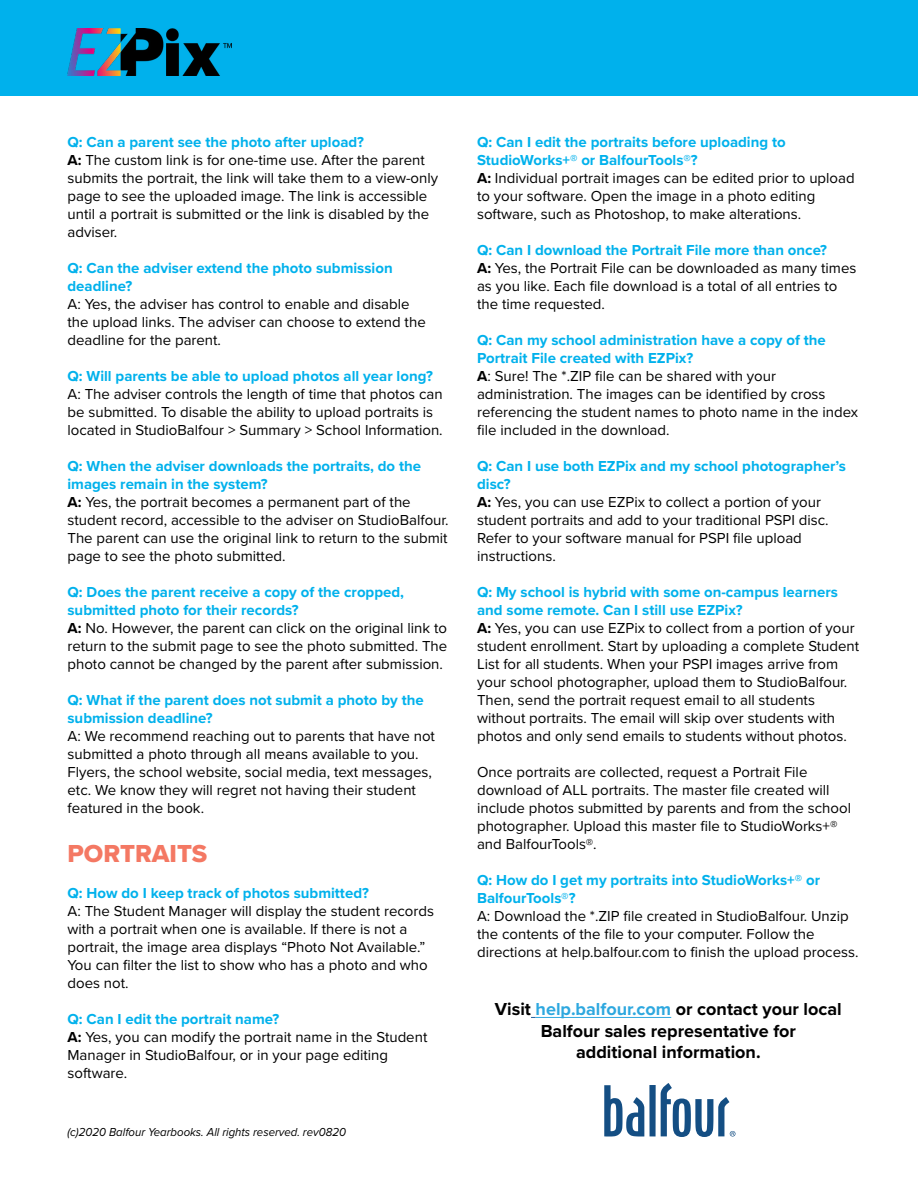
<style>
.page{position:relative;width:918px;height:1188px;background:#fff}
.page>*{position:absolute;margin:0;border:0;box-sizing:border-box;transform-origin:0 0}
.t1{font:25.5px "Proxima Nova Extrabld";color:#f47863}
.t2{font:700 18px/21.6px "Proxima Nova";color:#000;text-align:center}
.t3{font:15px/18px "Proxima Nova";color:#000}
.t4{font:700 15px/18px "Proxima Nova";color:#00b1ec}
.t5{font:italic 12px "Proxima Nova";color:#000;scale:.95 1}
.s1{font-weight:700;color:#00b1ec}
.s2{font-weight:700}
.s3{color:#2ea8df}
</style>
<div class="page">
<div style="left:0;top:0;width:918px;height:95px;background:#00b1ec"></div>
<hr style="left:536px;top:1017px;width:135px;height:1px;background:#2ea8df">
<img style="left:67px;top:28px;width:164px;height:47px">
<svg style="left:604px;top:1083px;width:131px;height:54px"></svg>
<p class="t3" style="left:68px;top:133px;width:372px"><span class="s1">Q: Can a parent see the photo after upload?<br></span><span class="s2">A:</span> The custom link is for one-time use. After the parent submits the portrait, the link will take them to a view-only page to see the uploaded image. The link is accessible until a portrait is submitted or the link is disabled by the adviser.</p>
<p class="t4" style="left:68px;top:259px;width:327px">Q: Can the adviser extend the photo submission deadline?</p>
<p class="t3" style="left:68px;top:295px;width:360px">A: Yes, the adviser has control to enable and disable the upload links. The adviser can choose to extend the deadline for the parent.</p>
<p class="t4" style="left:68px;top:367px;width:367px">Q: Will parents be able to upload photos all year long?</p>
<p class="t3" style="left:68px;top:385px;width:377px">A: The adviser controls the length of time that photos can be submitted. To disable the ability to upload portraits is located in StudioBalfour &gt; Summary &gt; School Information.</p>
<p class="t3" style="left:68px;top:457px;width:383px"><span class="s1">Q: When the adviser downloads the portraits, do the images remain in the system?<br></span><span class="s2">A:</span> Yes, the portrait becomes a permanent part of the student record, accessible to the adviser on StudioBalfour.<br>The parent can use the original link to return to the submit page to see the photo submitted.</p>
<p class="t3" style="left:68px;top:583px;width:381px"><span class="s1">Q: Does the parent receive a copy of the cropped, submitted photo for their records?<br></span><span class="s2">A:</span> No. However, the parent can click on the original link to return to the submit page to see the photo submitted. The photo cannot be changed by the parent after submission.</p>
<p class="t4" style="left:68px;top:691px;width:358px">Q: What if the parent does not submit a photo by the submission deadline?</p>
<p class="t3" style="left:68px;top:727px;width:369px">A: We recommend reaching out to parents that have not submitted a photo through all means available to you.<br>Flyers, the school website, social media, text messages, etc. We know they will regret not having their student featured in the book.</p>
<h1 class="t1" style="left:68px;top:835px;width:141px">PORTRAITS</h1>
<p class="t4" style="left:68px;top:884px;width:303px">Q: How do I keep track of photos submitted?</p>
<p class="t3" style="left:68px;top:901px;width:368px">A: The Student Manager will display the student records with a portrait when one is available. If there is not a portrait, the image area displays “Photo Not Available.” You can filter the list to show who has a photo and who does not.</p>
<p class="t3" style="left:68px;top:1009px;width:361px"><span class="s1">Q: Can I edit the portrait name?<br></span><span class="s2">A:</span> Yes, you can modify the portrait name in the Student Manager in StudioBalfour, or in your page editing software.</p>
<p class="t5" style="left:68px;top:1123px;width:295px">(c)2020 Balfour Yearbooks. All rights reserved. rev0820</p>
<p class="t3" style="left:477px;top:133px;width:379px"><span class="s1">Q: Can I edit the portraits before uploading to StudioWorks+® or BalfourTools®?<br></span><span class="s2">A:</span> Individual portrait images can be edited prior to upload to your software. Open the image in a photo editing software, such as Photoshop, to make alterations.</p>
<p class="t3" style="left:477px;top:241px;width:381px"><span class="s1">Q: Can I download the Portrait File more than once?<br></span><span class="s2">A:</span> Yes, the Portrait File can be downloaded as many times as you like. Each file download is a total of all entries to the time requested.</p>
<p class="t3" style="left:477px;top:331px;width:382px"><span class="s1">Q: Can my school administration have a copy of the Portrait File created with EZPix?<br></span><span class="s2">A</span>: Sure! The *.ZIP file can be shared with your administration. The images can be identified by cross referencing the student names to photo name in the index file included in the download.</p>
<p class="t3" style="left:477px;top:457px;width:370px"><span class="s1">Q: Can I use both EZPix and my school photographer’s disc?<br></span><span class="s2">A:</span> Yes, you can use EZPix to collect a portion of your student portraits and add to your traditional PSPI disc.<br>Refer to your software manual for PSPI file upload instructions.</p>
<p class="t3" style="left:477px;top:583px;width:384px"><span class="s1">Q: My school is hybrid with some on-campus learners and some remote. Can I still use EZPix?<br></span><span class="s2">A:</span> Yes, you can use EZPix to collect from a portion of your student enrollment. Start by uploading a complete Student List for all students. When your PSPI images arrive from your school photographer, upload them to StudioBalfour.<br>Then, send the portrait request email to all students without portraits. The email will skip over students with photos and only send emails to students without photos.</p>
<p class="t3" style="left:477px;top:763px;width:375px">Once portraits are collected, request a Portrait File download of ALL portraits. The master file created will include photos submitted by parents and from the school photographer. Upload this master file to StudioWorks+® and BalfourTools®.</p>
<p class="t4" style="left:477px;top:871px;width:345px">Q: How do I get my portraits into StudioWorks+® or<br>BalfourTools®?</p>
<p class="t3" style="left:477px;top:907px;width:383px">A: Download the *.ZIP file created in StudioBalfour. Unzip the contents of the file to your computer. Follow the directions at help.balfour.com to finish the upload process.</p>
<p class="t2" style="left:495px;top:998px;width:348px">Visit <span class="s3">help.balfour.com</span> or contact your local<br>Balfour sales representative for<br>additional information.</p>
</div>
